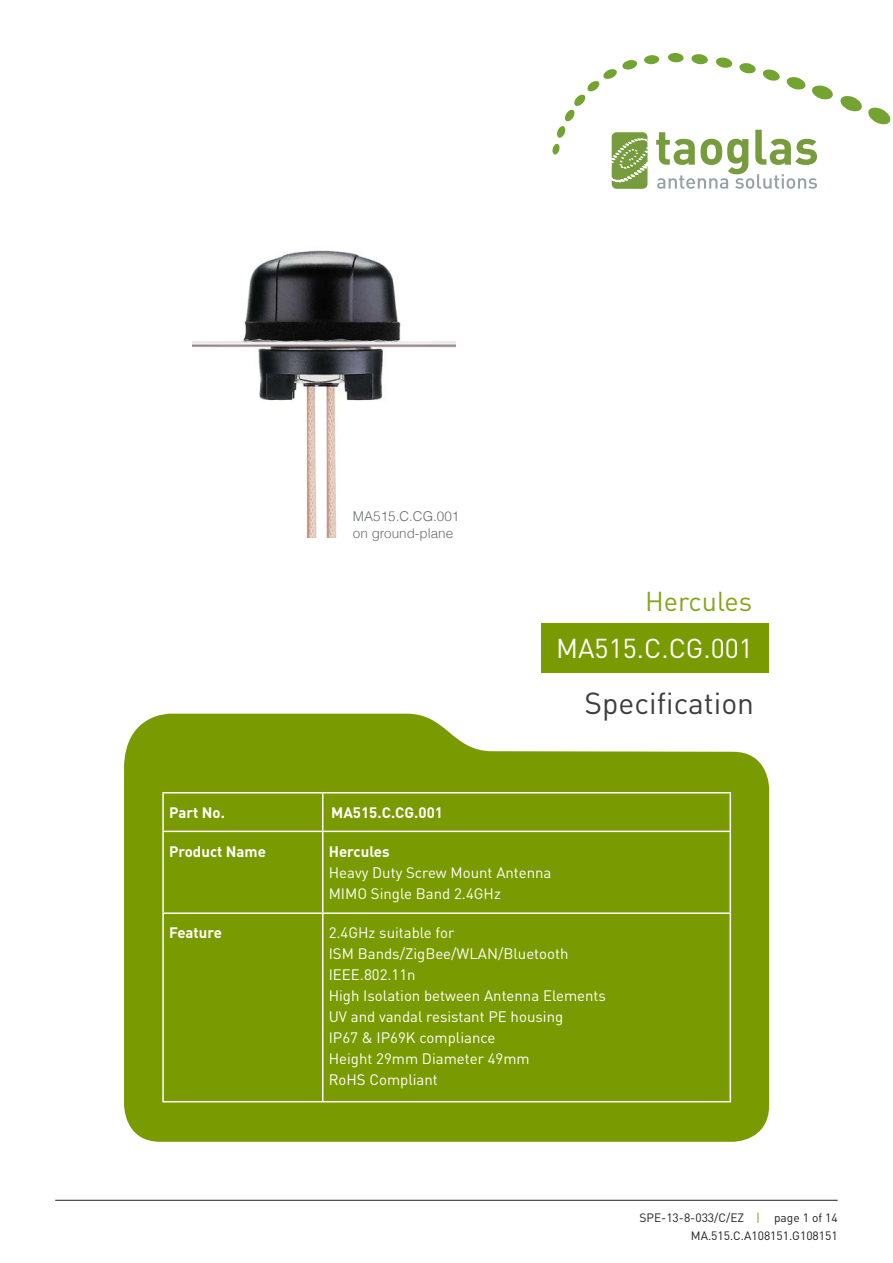
<style>
.page{position:relative;width:893px;height:1263px;background:#fff}
.page>*{position:absolute;margin:0;border:0;box-sizing:border-box;transform-origin:0 0}
.t1{font:30px "DIN";color:#3e3e3f}
.t2{font:27px "DIN";color:#fff}
.t3{font:27px "DIN";color:#87a41b}
.t4{font:15px "DIN";color:#fff}
.t5{font:700 15px "DIN";color:#fff}
.t6{font:300 13.5px/16.5px "Helvetica";color:#6c6d70}
.t7{font:12px "DIN";color:#231f20}
.s1{color:#7a9a01}
</style>
<div class="page">
<hr style="left:55px;top:1200px;width:783px;height:1px;background:#231f20">
<div style="left:644px;top:55px;width:15px;height:9px;background:#73a432;border-radius:50%"></div>
<svg style="left:656px;top:54px;width:235px;height:135px"></svg>
<svg style="left:552px;top:59px;width:96px;height:130px"></svg>
<div style="left:542px;top:623px;width:227px;height:50px;background:#7a9a01"></div>
<svg style="left:124px;top:714px;width:645px;height:428px;background:#8ca724"></svg>
<div style="left:164px;top:793px;width:566px;height:308px;background:#7a9a01"></div>
<div style="left:323px;top:793px;width:407px;height:38px;background:#7a9a01"></div>
<hr style="left:162px;top:831px;width:161px;height:1px;background:#fff">
<hr style="left:323px;top:831px;width:408px;height:1px;background:#fff">
<hr style="left:162px;top:912px;width:161px;height:2px;background:#fff">
<hr style="left:323px;top:912px;width:408px;height:2px;background:#fff">
<hr style="left:162px;top:792px;width:161px;height:1px;background:#fff">
<hr style="left:162px;top:793px;width:2px;height:38px;background:#fff">
<hr style="left:323px;top:792px;width:408px;height:1px;background:#fff">
<hr style="left:322px;top:793px;width:1px;height:38px;background:#fff">
<hr style="left:730px;top:793px;width:1px;height:38px;background:#fff">
<hr style="left:162px;top:832px;width:2px;height:80px;background:#fff">
<hr style="left:322px;top:832px;width:1px;height:80px;background:#fff">
<hr style="left:730px;top:832px;width:1px;height:80px;background:#fff">
<hr style="left:162px;top:914px;width:2px;height:187px;background:#fff">
<hr style="left:322px;top:914px;width:1px;height:187px;background:#fff">
<hr style="left:730px;top:914px;width:1px;height:187px;background:#fff">
<hr style="left:162px;top:1101px;width:161px;height:1px;background:#fff">
<hr style="left:323px;top:1101px;width:408px;height:1px;background:#fff">
<img style="left:192px;top:250px;width:264px;height:288px">
<p class="t6" style="left:353px;top:507px;width:108px">MA515.C.CG.001 on ground-plane</p>
<p class="t3" style="left:645px;top:584px;width:109px">Hercules</p>
<p class="t2" style="left:556px;top:631px;width:198px">MA515.C.CG.001</p>
<p class="t1" style="left:585px;top:684px;width:171px">Specification</p>
<p class="t5" style="left:169px;top:803px;width:57px">Part No.</p>
<p class="t5" style="left:331px;top:803px;width:113px">MA515.C.CG.001</p>
<p class="t5" style="left:169px;top:841px;width:98px">Product Name</p>
<p class="t5" style="left:329px;top:841px;width:62px">Hercules</p>
<p class="t4" style="left:329px;top:863px;width:224px">Heavy Duty Screw Mount Antenna</p>
<p class="t4" style="left:329px;top:884px;width:174px">MIMO Single Band 2.4GHz</p>
<p class="t5" style="left:169px;top:923px;width:55px">Feature</p>
<p class="t4" style="left:329px;top:923px;width:127px">2.4GHz suitable for</p>
<p class="t4" style="left:329px;top:944px;width:241px">ISM Bands/ZigBee/WLAN/Bluetooth</p>
<p class="t4" style="left:329px;top:965px;width:88px">IEEE.802.11n</p>
<p class="t4" style="left:329px;top:986px;width:279px">High Isolation between Antenna Elements</p>
<p class="t4" style="left:329px;top:1007px;width:236px">UV and vandal resistant PE housing</p>
<p class="t4" style="left:329px;top:1028px;width:168px">IP67 &amp; IP69K compliance</p>
<p class="t4" style="left:329px;top:1049px;width:203px">Height 29mm Diameter 49mm</p>
<p class="t4" style="left:329px;top:1070px;width:111px">RoHS Compliant</p>
<p class="t7" style="left:639px;top:1210px;width:122px">SPE-13-8-033/C/EZ <span class="s1">|</span></p>
<p class="t7" style="left:774px;top:1210px;width:65px">page 1 of 14</p>
<p class="t7" style="left:691px;top:1228px;width:148px">MA.515.C.A108151.G108151</p>
</div>
